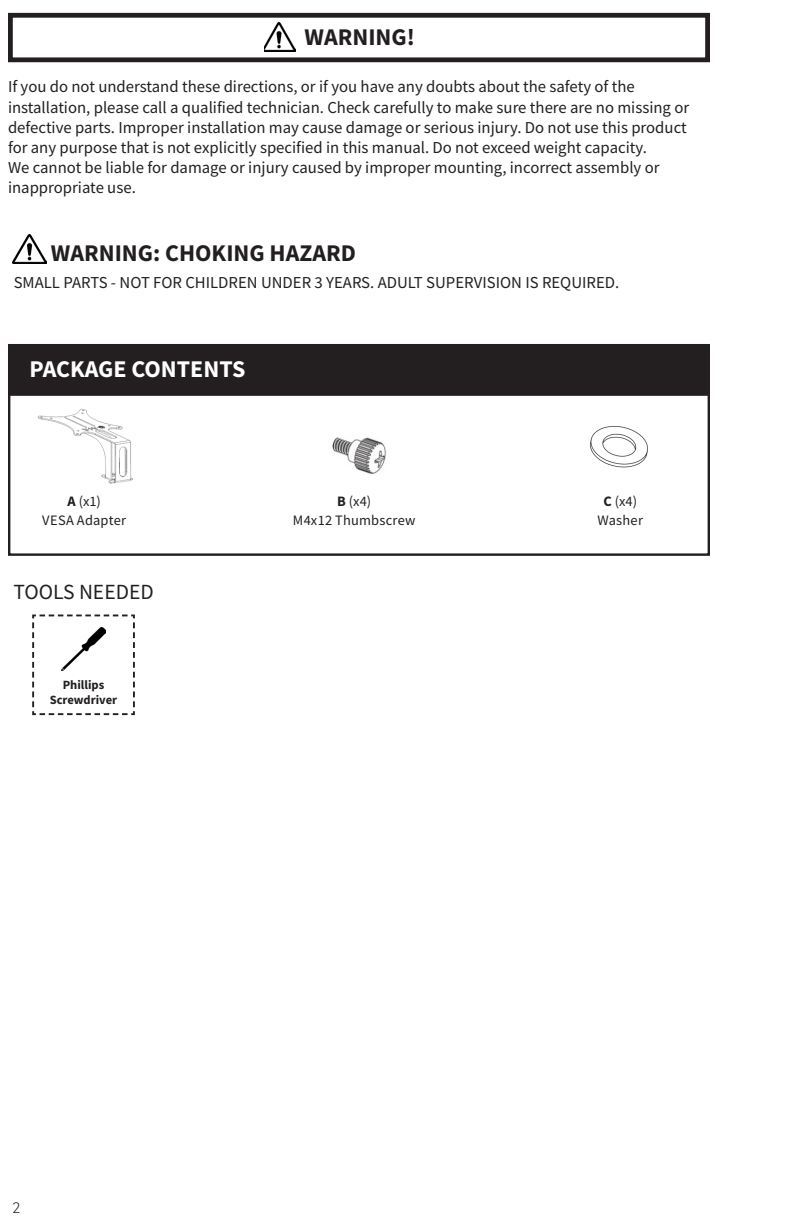
<style>
.page{position:relative;width:792px;height:1224px;background:#fff}
.page>*{position:absolute;margin:0;border:0;box-sizing:border-box;transform-origin:0 0}
.t1{font:700 24px "Source Sans Pro";color:#231f20}
.t2{font:700 24px "Source Sans Pro";color:#fff}
.t3{font:21.6px "Source Sans Pro";color:#231f20}
.t4{font:16.8px/20px "Source Sans Pro";color:#231f20}
.t5{font:300 16px "Inter Face";color:#231f20}
.t6{font:14.4px "Source Sans Pro";letter-spacing:.015em;color:#231f20}
.t7{font:700 12.6px/15.2px "Source Sans Pro";color:#231f20;text-align:center}
.s1{font-weight:700}
</style>
<div class="page">
<div style="left:9px;top:345px;width:700px;height:50px;background:#231f20"></div>
<div style="left:8px;top:344px;width:702px;height:52px;border:2px solid #231f20"></div>
<img style="left:264px;top:22px;width:32px;height:30px">
<div style="left:8px;top:13px;width:702px;height:49px;border:5px solid #231f20"></div>
<svg style="left:32px;top:614px;width:103px;height:102px"></svg>
<img style="left:61px;top:628px;width:45px;height:42px">
<div style="left:8px;top:344px;width:702px;height:212px;border:2px solid #231f20"></div>
<img style="left:13px;top:234px;width:33px;height:30px">
<img style="left:332px;top:437px;width:54px;height:37px">
<img style="left:37px;top:409px;width:96px;height:75px">
<img style="left:590px;top:426px;width:58px;height:42px">
<p class="t1" style="left:305px;top:21px;width:112px">WARNING!</p>
<p class="t4" style="left:8px;top:77px;width:683px">If you do not understand these directions, or if you have any doubts about the safety of the installation, please call a qualified technician. Check carefully to make sure there are no missing or defective parts. Improper installation may cause damage or serious injury. Do not use this product for any purpose that is not explicitly specified in this manual. Do not exceed weight capacity.<br>We cannot be liable for damage or injury caused by improper mounting, incorrect assembly or inappropriate use.</p>
<p class="t1" style="left:51px;top:237px;width:307px">WARNING: CHOKING HAZARD</p>
<p class="t4" style="left:14px;top:273px;width:607px">SMALL PARTS - NOT FOR CHILDREN UNDER 3 YEARS. ADULT SUPERVISION IS REQUIRED.</p>
<p class="t2" style="left:30px;top:353px;width:217px">PACKAGE CONTENTS</p>
<p class="t6" style="left:68px;top:492px;width:35px"><span class="s1">A</span> (x1)</p>
<p class="t6" style="left:42px;top:511px;width:85px">VESA Adapter</p>
<p class="t3" style="left:13px;top:578px;width:142px">TOOLS NEEDED</p>
<p class="t7" style="left:50px;top:677px;width:69px">Phillips<br>Screwdriver</p>
<p class="t6" style="left:337px;top:492px;width:35px"><span class="s1">B</span> (x4)</p>
<p class="t6" style="left:293px;top:511px;width:124px">M4x12 Thumbscrew</p>
<p class="t6" style="left:603px;top:492px;width:35px"><span class="s1">C</span> (x4)</p>
<p class="t6" style="left:597px;top:511px;width:47px">Washer</p>
<p class="t5" style="left:12px;top:1198px;width:10px">2</p>
</div>
